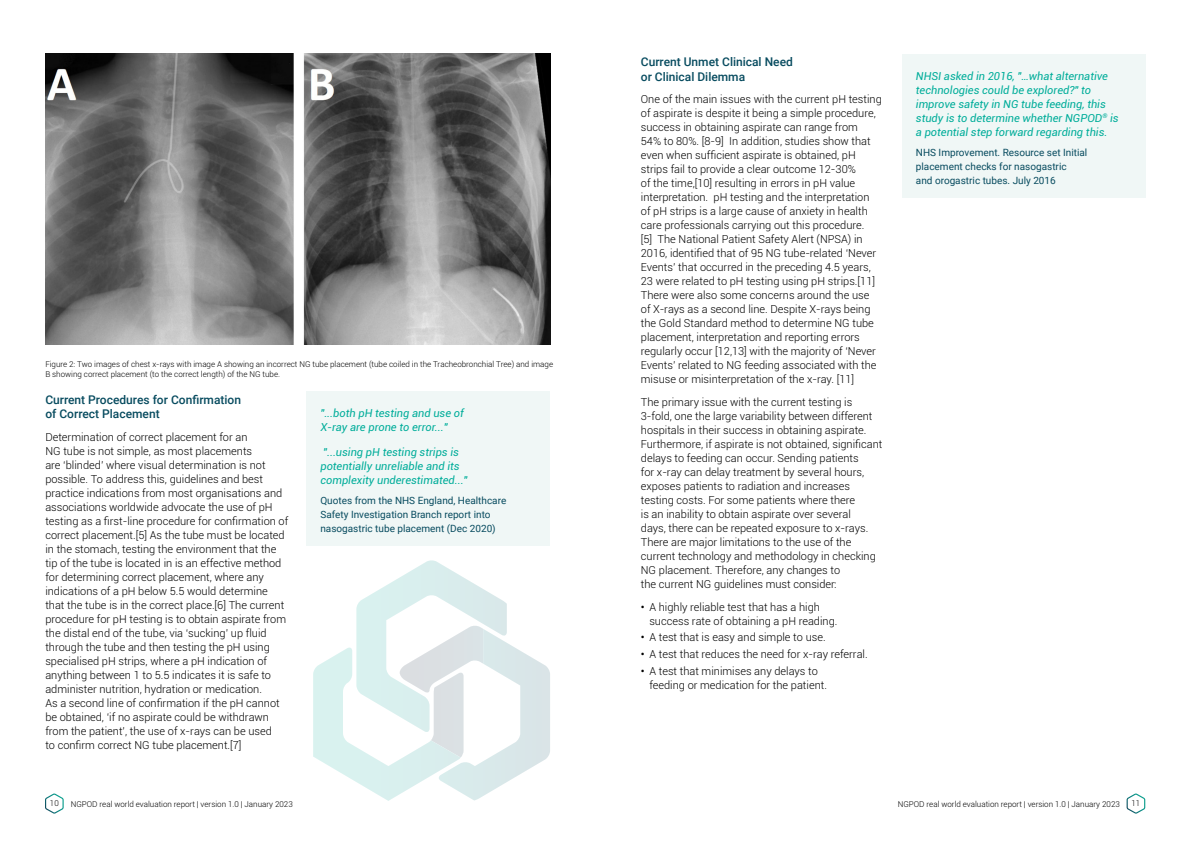
<style>
.page{position:relative;width:1191px;height:842px;background:#fff}
.page>*{position:absolute;margin:0;border:0;box-sizing:border-box;transform-origin:0 0}
.t1{font:500 12px/14.4px "Roboto";color:#074b5f}
.t2{font:300 11px/14px "Roboto";color:#000}
.t3{font:italic 11px/14px "Roboto";color:#00ad9a}
.t4{font:10px/14px "Roboto";color:#074b5f}
.t5{font:300 8px/10px "Roboto";color:#000}
.s1{font-weight:500}
</style>
<div class="page">
<svg style="left:45px;top:793px;width:19px;height:21px"></svg>
<svg style="left:1126px;top:793px;width:19px;height:21px"></svg>
<svg style="left:313px;top:560px;width:237px;height:241px"></svg>
<img style="left:46px;top:54px;width:504px;height:291px">
<div style="left:306px;top:391px;width:244px;height:155px;background:#f0f7f6"></div>
<div style="left:901px;top:54px;width:244px;height:144px;background:#f0f7f6"></div>
<p class="t5" style="left:45px;top:359px;width:509px">Figure 2: Two images of chest x-rays with image A showing an incorrect NG tube placement (tube coiled in the Tracheobronchial Tree) and image<br>B showing correct placement (to the correct length) of the NG tube.</p>
<p class="t3" style="left:320px;top:406px;width:145px">"...both pH testing and use of<br>X-ray are prone to error..."</p>
<p class="t3" style="left:320px;top:445px;width:149px">"...using pH testing strips is potentially unreliable and its complexity underestimated..."</p>
<p class="t4" style="left:320px;top:493px;width:187px">Quotes from the NHS England, Healthcare<br>Safety Investigation Branch report into nasogastric tube placement (Dec 2020)</p>
<p class="t1" style="left:45px;top:392px;width:197px">Current Procedures for Confirmation of Correct Placement</p>
<p class="t2" style="left:45px;top:429px;width:244px">Determination of correct placement for an<br>NG tube is not simple, as most placements<br>are ‘blinded’ where visual determination is not possible. To address this, guidelines and best practice indications from most organisations and associations worldwide advocate the use of pH testing as a first-line procedure for confirmation of correct placement.[5] As the tube must be located in the stomach, testing the environment that the tip of the tube is located in is an effective method for determining correct placement, where any indications of a pH below 5.5 would determine that the tube is in the correct place.[6] The current procedure for pH testing is to obtain aspirate from the distal end of the tube, via ‘sucking’ up fluid through the tube and then testing the pH using specialised pH strips, where a pH indication of anything between 1 to 5.5 indicates it is safe to administer nutrition, hydration or medication.<br>As a second line of confirmation if the pH cannot be obtained, ‘if no aspirate could be withdrawn from the patient’, the use of x-rays can be used<br>to confirm correct NG tube placement.[7]</p>
<p class="t1" style="left:641px;top:55px;width:153px">Current Unmet Clinical Need or Clinical Dilemma</p>
<p class="t2" style="left:641px;top:92px;width:242px">One of the main issues with the current pH testing of aspirate is despite it being a simple procedure, success in obtaining aspirate can range from<br>54% to 80%. [8-9] In addition, studies show that even when sufficient aspirate is obtained, pH strips fail to provide a clear outcome 12-30%<br>of the time,[10] resulting in errors in pH value interpretation. pH testing and the interpretation of pH strips is a large cause of anxiety in health care professionals carrying out this procedure.<br>[5] The National Patient Safety Alert (NPSA) in 2016, identified that of 95 NG tube-related ‘Never Events’ that occurred in the preceding 4.5 years, 23 were related to pH testing using pH strips.[11] There were also some concerns around the use<br>of X-rays as a second line. Despite X-rays being the Gold Standard method to determine NG tube placement, interpretation and reporting errors regularly occur [12,13] with the majority of ‘Never Events’ related to NG feeding associated with the misuse or misinterpretation of the x-ray. [11]</p>
<p class="t2" style="left:641px;top:395px;width:243px">The primary issue with the current testing is 3-fold, one the large variability between different hospitals in their success in obtaining aspirate.<br>Furthermore, if aspirate is not obtained, significant delays to feeding can occur. Sending patients<br>for x-ray can delay treatment by several hours, exposes patients to radiation and increases testing costs. For some patients where there<br>is an inability to obtain aspirate over several<br>days, there can be repeated exposure to x-rays.<br>There are major limitations to the use of the current technology and methodology in checking NG placement. Therefore, any changes to<br>the current NG guidelines must consider:</p>
<p class="t2" style="left:649px;top:599px;width:190px;text-indent:-9px"><span class="s1">•</span> A highly reliable test that has a high success rate of obtaining a pH reading.</p>
<p class="t2" style="left:641px;top:630px;width:186px"><span class="s1">•</span> A test that is easy and simple to use.</p>
<p class="t2" style="left:641px;top:647px;width:228px"><span class="s1">•</span> A test that reduces the need for x-ray referral.</p>
<p class="t2" style="left:649px;top:664px;width:179px;text-indent:-9px"><span class="s1">•</span> A test that minimises any delays to feeding or medication for the patient.</p>
<p class="t3" style="left:916px;top:69px;width:204px">NHSI asked in 2016, "…what alternative technologies could be explored?" to improve safety in NG tube feeding, this study is to determine whether NGPOD<sup>®</sup> is a potential step forward regarding this.</p>
<p class="t4" style="left:916px;top:145px;width:173px">NHS Improvement. Resource set Initial placement checks for nasogastric<br>and orogastric tubes. July 2016</p>
<p class="t5" style="left:50px;top:798px;width:10px">10</p>
<p class="t5" style="left:71px;top:799px;width:223px">NGPOD real world evaluation report | version 1.0 | January 2023</p>
<p class="t5" style="left:897px;top:799px;width:223px">NGPOD real world evaluation report | version 1.0 | January 2023</p>
<p class="t5" style="left:1131px;top:798px;width:10px">11</p>
</div>
